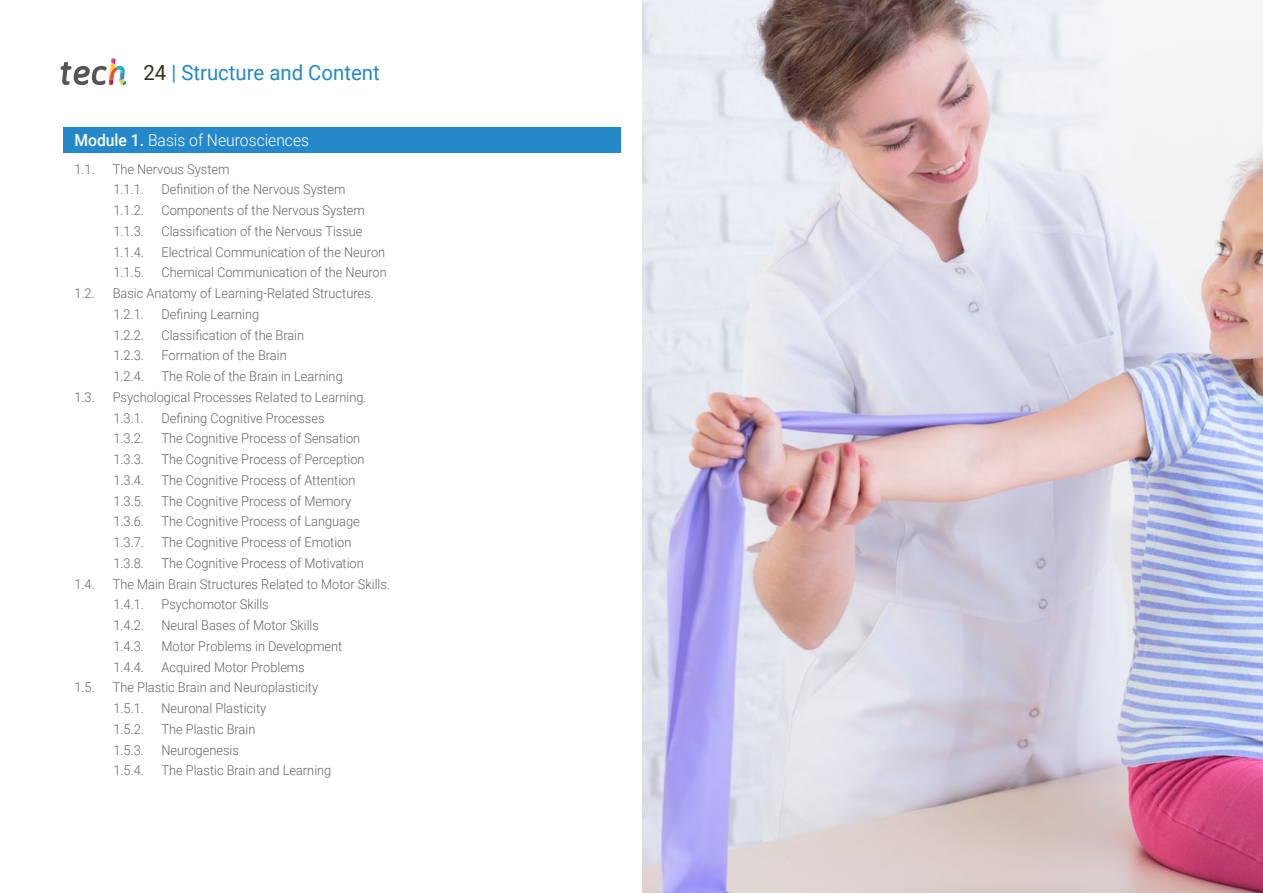
<style>
.page{position:relative;width:1263px;height:893px;background:#fff}
.page>*{position:absolute;margin:0;border:0;box-sizing:border-box;transform-origin:0 0}
.t1{font:21px "Roboto";color:#2488c9}
.t2{font:300 16.5px "Roboto";color:#fff;scale:.95 1}
.t3{font:300 13.5px/20.7px "Roboto";color:#61646a;scale:.95 1}
.s1{color:#312e20}
.s2{font-weight:500}
</style>
<div class="page">
<svg style="left:61px;top:58px;width:65px;height:28px"></svg>
<div style="left:63px;top:128px;width:558px;height:25px;background:#2488c9"></div>
<img style="left:642px;top:0;width:621px;height:893px">
<h1 class="t1" style="left:144px;top:57px;width:238px"><span class="s1">24</span> | Structure and Content</h1>
<p class="t2" style="left:74px;top:129px;width:248px"><span class="s2">Module 1.</span> Basis of Neurosciences</p>
<p class="t3" style="left:74px;top:158px;width:23px">1.1.</p>
<p class="t3" style="left:113px;top:158px;width:124px">The Nervous System<br>1.1.1.</p>
<p class="t3" style="left:161px;top:179px;width:195px">Definition of the Nervous System</p>
<p class="t3" style="left:113px;top:199px;width:34px">1.1.2.</p>
<p class="t3" style="left:161px;top:199px;width:216px">Components of the Nervous System</p>
<p class="t3" style="left:113px;top:220px;width:34px">1.1.3.</p>
<p class="t3" style="left:161px;top:220px;width:213px">Classification of the Nervous Tissue</p>
<p class="t3" style="left:113px;top:241px;width:34px">1.1.4.</p>
<p class="t3" style="left:161px;top:241px;width:237px">Electrical Communication of the Neuron</p>
<p class="t3" style="left:113px;top:262px;width:34px">1.1.5.</p>
<p class="t3" style="left:161px;top:262px;width:239px">Chemical Communication of the Neuron</p>
<p class="t3" style="left:74px;top:282px;width:23px">1.2.</p>
<p class="t3" style="left:113px;top:282px;width:276px">Basic Anatomy of Learning-Related Structures.<br>1.2.1.</p>
<p class="t3" style="left:161px;top:303px;width:104px">Defining Learning</p>
<p class="t3" style="left:113px;top:324px;width:34px">1.2.2.</p>
<p class="t3" style="left:161px;top:324px;width:152px">Classification of the Brain</p>
<p class="t3" style="left:113px;top:345px;width:34px">1.2.3.</p>
<p class="t3" style="left:161px;top:345px;width:133px">Formation of the Brain</p>
<p class="t3" style="left:113px;top:365px;width:34px">1.2.4.</p>
<p class="t3" style="left:161px;top:365px;width:192px">The Role of the Brain in Learning</p>
<p class="t3" style="left:74px;top:386px;width:23px">1.3.</p>
<p class="t3" style="left:113px;top:386px;width:269px">Psychological Processes Related to Learning.<br>1.3.1.</p>
<p class="t3" style="left:161px;top:407px;width:173px">Defining Cognitive Processes</p>
<p class="t3" style="left:113px;top:428px;width:34px">1.3.2.</p>
<p class="t3" style="left:161px;top:428px;width:211px">The Cognitive Process of Sensation</p>
<p class="t3" style="left:113px;top:448px;width:34px">1.3.3.</p>
<p class="t3" style="left:161px;top:448px;width:215px">The Cognitive Process of Perception</p>
<p class="t3" style="left:113px;top:469px;width:34px">1.3.4.</p>
<p class="t3" style="left:161px;top:469px;width:206px">The Cognitive Process of Attention</p>
<p class="t3" style="left:113px;top:490px;width:34px">1.3.5.</p>
<p class="t3" style="left:161px;top:490px;width:201px">The Cognitive Process of Memory</p>
<p class="t3" style="left:113px;top:511px;width:34px">1.3.6.</p>
<p class="t3" style="left:161px;top:511px;width:210px">The Cognitive Process of Language</p>
<p class="t3" style="left:113px;top:531px;width:34px">1.3.7.</p>
<p class="t3" style="left:161px;top:531px;width:202px">The Cognitive Process of Emotion</p>
<p class="t3" style="left:113px;top:552px;width:34px">1.3.8.</p>
<p class="t3" style="left:161px;top:552px;width:215px">The Cognitive Process of Motivation</p>
<p class="t3" style="left:74px;top:573px;width:23px">1.4.</p>
<p class="t3" style="left:113px;top:573px;width:293px">The Main Brain Structures Related to Motor Skills.<br>1.4.1.</p>
<p class="t3" style="left:161px;top:594px;width:115px">Psychomotor Skills</p>
<p class="t3" style="left:113px;top:614px;width:34px">1.4.2.</p>
<p class="t3" style="left:161px;top:614px;width:167px">Neural Bases of Motor Skills</p>
<p class="t3" style="left:113px;top:635px;width:34px">1.4.3.</p>
<p class="t3" style="left:161px;top:635px;width:192px">Motor Problems in Development</p>
<p class="t3" style="left:113px;top:656px;width:34px">1.4.4.</p>
<p class="t3" style="left:161px;top:656px;width:152px">Acquired Motor Problems</p>
<p class="t3" style="left:74px;top:677px;width:23px">1.5.</p>
<p class="t3" style="left:113px;top:677px;width:218px">The Plastic Brain and Neuroplasticity<br>1.5.1.</p>
<p class="t3" style="left:161px;top:697px;width:112px">Neuronal Plasticity</p>
<p class="t3" style="left:113px;top:718px;width:34px">1.5.2.</p>
<p class="t3" style="left:161px;top:718px;width:100px">The Plastic Brain</p>
<p class="t3" style="left:113px;top:739px;width:34px">1.5.3.</p>
<p class="t3" style="left:161px;top:739px;width:83px">Neurogenesis</p>
<p class="t3" style="left:113px;top:760px;width:34px">1.5.4.</p>
<p class="t3" style="left:161px;top:760px;width:180px">The Plastic Brain and Learning</p>
</div>
